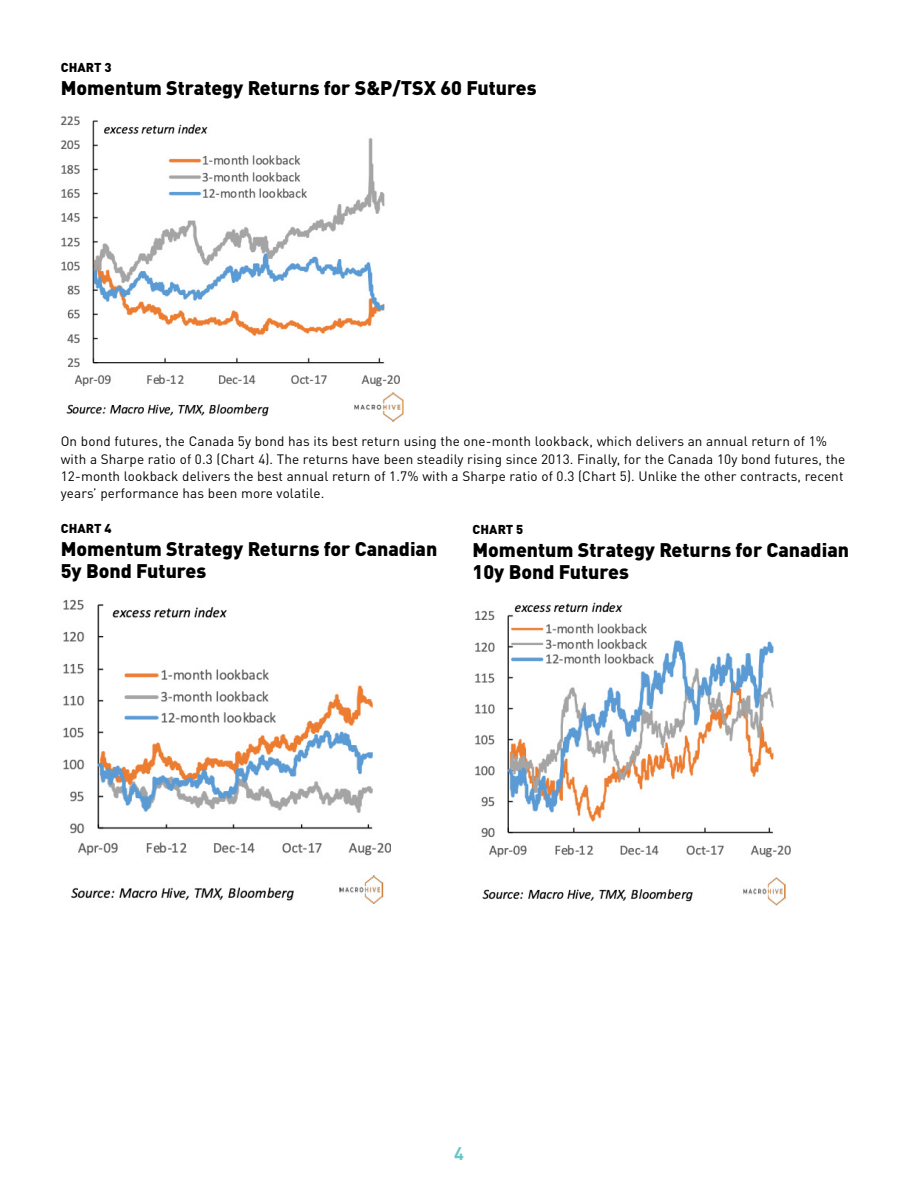
<style>
.page{position:relative;width:918px;height:1188px;background:#fff}
.page>*{position:absolute;margin:0;border:0;box-sizing:border-box;transform-origin:0 0}
.t1{font:900 19.5px/22.5px "DIN Pro";color:#000}
.t2{font:700 18px "DIN Pro";color:#68c8c6}
.t3{font:13.5px/17.2px "DIN Pro";letter-spacing:.01em;color:#000}
.t4{font:900 12.75px "DIN Pro";letter-spacing:.01em;color:#000}
</style>
<div class="page">
<img style="left:61px;top:116px;width:343px;height:306px">
<img style="left:63px;top:599px;width:328px;height:305px">
<img style="left:475px;top:602px;width:316px;height:304px">
<p class="t4" style="left:61px;top:57px;width:52px">CHART 3</p>
<h1 class="t1" style="left:61px;top:75px;width:477px">Momentum Strategy Returns for S&amp;P/TSX 60 Futures</h1>
<p class="t3" style="left:61px;top:432px;width:786px">On bond futures, the Canada 5y bond has its best return using the one-month lookback, which delivers an annual return of 1% with a Sharpe ratio of 0.3 (Chart 4). The returns have been steadily rising since 2013. Finally, for the Canada 10y bond futures, the 12-month lookback delivers the best annual return of 1.7% with a Sharpe ratio of 0.3 (Chart 5). Unlike the other contracts, recent years’ performance has been more volatile.</p>
<p class="t4" style="left:61px;top:519px;width:52px">CHART 4</p>
<h1 class="t1" style="left:61px;top:536px;width:378px">Momentum Strategy Returns for Canadian<br>5y Bond Futures</h1>
<p class="t4" style="left:473px;top:519px;width:52px">CHART 5</p>
<h1 class="t1" style="left:472px;top:537px;width:378px">Momentum Strategy Returns for Canadian<br>10y Bond Futures</h1>
<h2 class="t2" style="left:454px;top:1140px;width:11px">4</h2>
</div>
